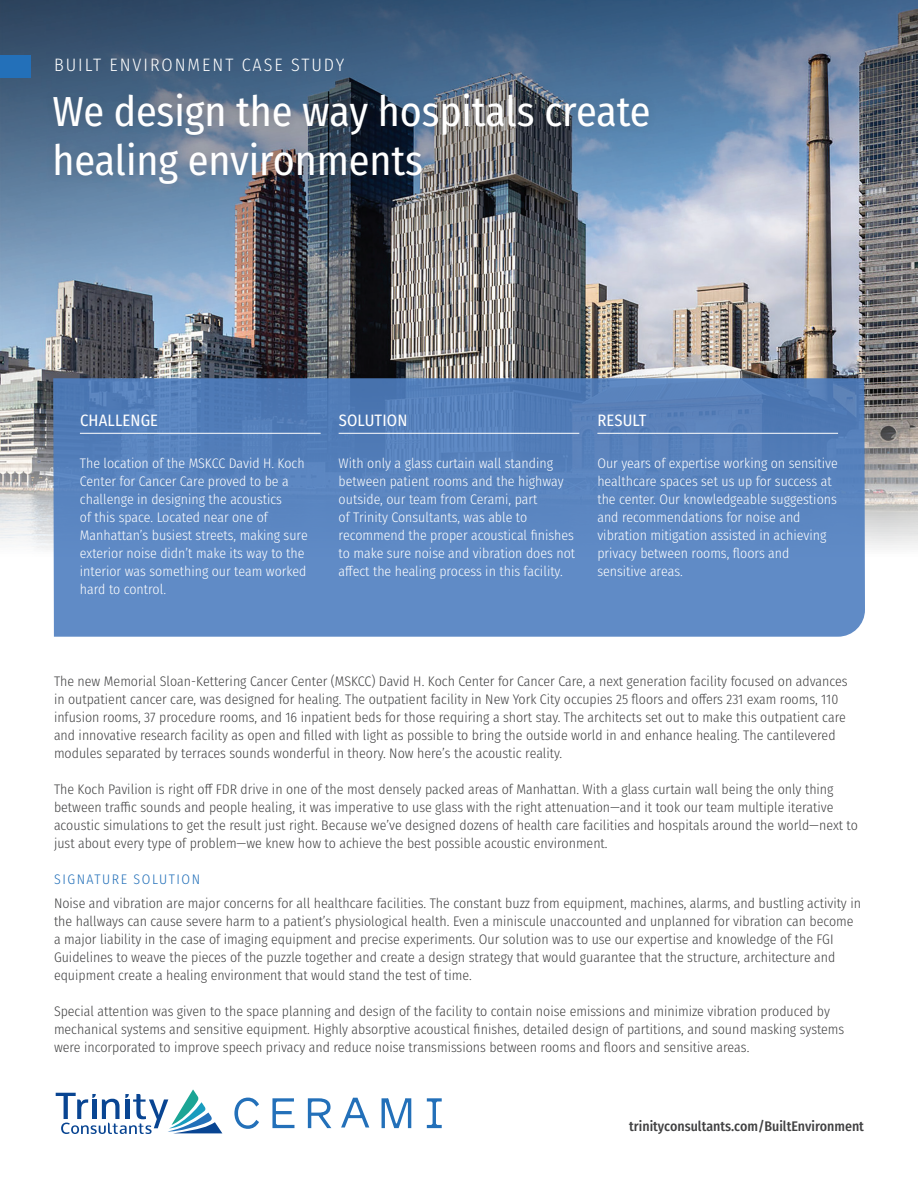
<style>
.page{position:relative;width:918px;height:1188px;background:#fff}
.page>*{position:absolute;margin:0;border:0;box-sizing:border-box;transform-origin:0 0}
.t1{font:42px/49.5px "Fira Sans Condensed";letter-spacing:-.005em;color:#fff}
.t2{font:300 18px "Fira Sans Condensed";letter-spacing:.11em;color:#fff}
.t3{font:16.5px "Fira Sans Condensed";letter-spacing:.01em;color:#fff}
.t4{font:300 13.8px/18px "Fira Sans Condensed";color:#414142}
.Case_Study_Body_Copy{font:300 13.8px/18px "Fira Sans Condensed";color:#fff}
.t5{font:500 13.8px "Fira Sans Condensed";color:#414142}
.t6{font:300 13.8px "Fira Sans Condensed";letter-spacing:.11em;color:#2370b9}
</style>
<div class="page">
<img style="left:0;top:0;width:918px;height:550px">
<div style="left:0;top:55px;width:30px;height:23px;background:#2370b9"></div>
<div style="left:44px;top:84px;width:614px;height:110px;background:#414142;opacity:.19"></div>
<svg style="left:53px;top:378px;width:812px;height:259px;background:#5a85c0"></svg>
<hr style="left:80px;top:433px;width:241px;height:1px;background:#fff">
<hr style="left:339px;top:433px;width:240px;height:1px;background:#fff">
<hr style="left:597px;top:433px;width:241px;height:1px;background:#fff">
<svg style="left:56px;top:1089px;width:166px;height:45px"></svg>
<svg style="left:234px;top:1098px;width:25px;height:31px"></svg>
<svg style="left:272px;top:1098px;width:22px;height:30px"></svg>
<svg style="left:308px;top:1098px;width:23px;height:30px"></svg>
<svg style="left:341px;top:1098px;width:28px;height:30px"></svg>
<svg style="left:427px;top:1098px;width:15px;height:30px"></svg>
<svg style="left:382px;top:1098px;width:29px;height:30px"></svg>
<p class="t2" style="left:54px;top:52px;width:292px">BUILT ENVIRONMENT CASE STUDY</p>
<p class="t1" style="left:52px;top:85px;width:600px">We design the way hospitals create healing environments</p>
<p class="t3" style="left:80px;top:408px;width:80px">CHALLENGE</p>
<p class="t3" style="left:339px;top:408px;width:70px">SOLUTION</p>
<p class="t3" style="left:597px;top:408px;width:50px">RESULT</p>
<p class="Case_Study_Body_Copy" style="left:80px;top:454px;width:229px">The location of the MSKCC David H. Koch Center for Cancer Care proved to be a challenge in designing the acoustics<br>of this space. Located near one of Manhattan’s busiest streets, making sure exterior noise didn’t make its way to the interior was something our team worked hard to control.</p>
<p class="Case_Study_Body_Copy" style="left:339px;top:454px;width:238px">With only a glass curtain wall standing between patient rooms and the highway outside, our team from Cerami, part<br>of Trinity Consultants, was able to recommend the proper acoustical finishes to make sure noise and vibration does not affect the healing process in this facility.</p>
<p class="Case_Study_Body_Copy" style="left:597px;top:454px;width:242px">Our years of expertise working on sensitive healthcare spaces set us up for success at the center. Our knowledgeable suggestions and recommendations for noise and vibration mitigation assisted in achieving privacy between rooms, floors and sensitive areas.</p>
<p class="t4" style="left:54px;top:672px;width:795px">The new Memorial Sloan-Kettering Cancer Center (MSKCC) David H. Koch Center for Cancer Care, a next generation facility focused on advances in outpatient cancer care, was designed for healing. The outpatient facility in New York City occupies 25 floors and offers 231 exam rooms, 110 infusion rooms, 37 procedure rooms, and 16 inpatient beds for those requiring a short stay. The architects set out to make this outpatient care and innovative research facility as open and filled with light as possible to bring the outside world in and enhance healing. The cantilevered modules separated by terraces sounds wonderful in theory. Now here’s the acoustic reality.</p>
<p class="t4" style="left:54px;top:780px;width:805px">The Koch Pavilion is right off FDR drive in one of the most densely packed areas of Manhattan. With a glass curtain wall being the only thing between traffic sounds and people healing, it was imperative to use glass with the right attenuation—and it took our team multiple iterative acoustic simulations to get the result just right. Because we’ve designed dozens of health care facilities and hospitals around the world—next to just about every type of problem—we knew how to achieve the best possible acoustic environment.</p>
<p class="t6" style="left:54px;top:870px;width:148px">SIGNATURE SOLUTION</p>
<p class="t4" style="left:54px;top:894px;width:809px">Noise and vibration are major concerns for all healthcare facilities. The constant buzz from equipment, machines, alarms, and bustling activity in the hallways can cause severe harm to a patient’s physiological health. Even a miniscule unaccounted and unplanned for vibration can become a major liability in the case of imaging equipment and precise experiments. Our solution was to use our expertise and knowledge of the FGI Guidelines to weave the pieces of the puzzle together and create a design strategy that would guarantee that the structure, architecture and equipment create a healing environment that would stand the test of time.</p>
<p class="t4" style="left:54px;top:1002px;width:792px">Special attention was given to the space planning and design of the facility to contain noise emissions and minimize vibration produced by mechanical systems and sensitive equipment. Highly absorptive acoustical finishes, detailed design of partitions, and sound masking systems were incorporated to improve speech privacy and reduce noise transmissions between rooms and floors and sensitive areas.</p>
<p class="t5" style="left:629px;top:1115px;width:236px">trinityconsultants.com/BuiltEnvironment</p>
</div>
